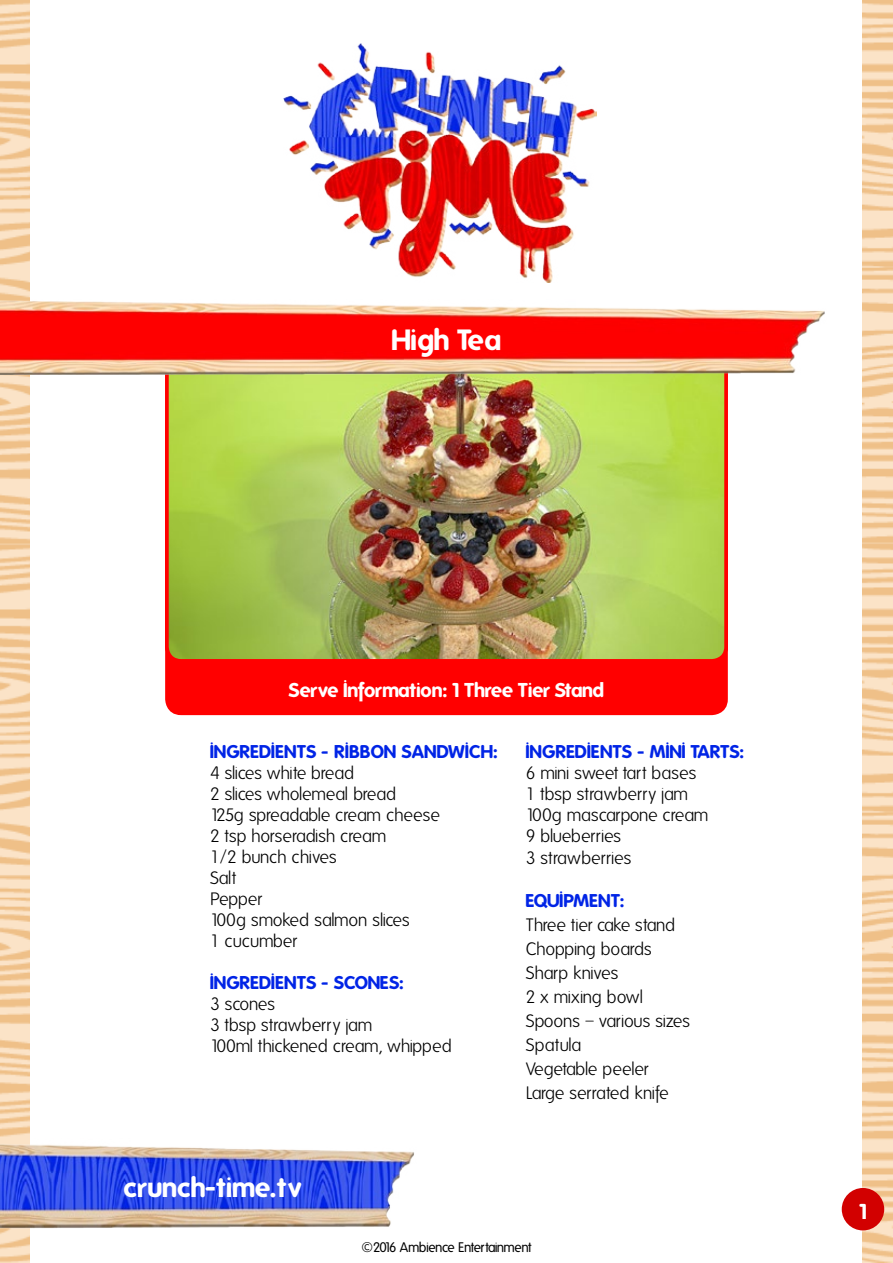
<style>
.page{position:relative;width:893px;height:1263px;background:#fff}
.page>*{position:absolute;margin:0;border:0;box-sizing:border-box;transform-origin:0 0}
.t1{font:700 28.5px "Folks";color:#fff}
.t2{font:700 27px "Folks";color:#fff}
.t3{font:700 21px "Folks";color:#fff}
.t4{font:700 19.5px "Folks";letter-spacing:-.02em;color:#fff}
.t5{font:300 18px/21px "Folks";letter-spacing:-.03em;color:#000}
.t6{font:700 18px "Folks";color:#0024e6}
.t7{font:300 18px "Folks";color:#000}
.t8{font:700 18px "Folks";letter-spacing:-.03em;color:#0024e6}
.t9{font:13.5px "Folks";letter-spacing:-.045em;color:#000}
</style>
<div class="page">
<img style="left:0;top:1px;width:29px;height:1262px">
<img style="left:863px;top:0;width:30px;height:1262px">
<div style="left:165px;top:664px;width:563px;height:52px;background:#f00"></div>
<img style="left:0;top:1139px;width:414px;height:89px">
<img style="left:283px;top:43px;width:313px;height:239px">
<div style="left:842px;top:1188px;width:42px;height:42px;background:#d20000;border-radius:50%"></div>
<img style="left:165px;top:375px;width:563px;height:289px">
<img style="left:0;top:300px;width:893px;height:75px">
<p class="t1" style="left:391px;top:323px;width:112px">High Tea</p>
<p class="t4" style="left:289px;top:678px;width:317px">Serve Information: 1 Three Tier Stand</p>
<p class="t6" style="left:210px;top:741px;width:289px">INGREDIENTS - RIBBON SANDWICH:</p>
<p class="t5" style="left:210px;top:763px;width:146px">4 slices white bread</p>
<p class="t5" style="left:210px;top:784px;width:188px">2 slices wholemeal bread</p>
<p class="t5" style="left:210px;top:805px;width:232px">125g spreadable cream cheese</p>
<p class="t5" style="left:210px;top:826px;width:178px">2 tsp horseradish cream</p>
<p class="t5" style="left:210px;top:847px;width:128px">1/2½ bunch chives<br>Salt</p>
<p class="t5" style="left:210px;top:889px;width:54px">Pepper</p>
<p class="t5" style="left:210px;top:910px;width:201px">100g smoked salmon slices</p>
<p class="t5" style="left:210px;top:931px;width:89px">1 cucumber</p>
<p class="t6" style="left:210px;top:972px;width:195px">INGREDIENTS - SCONES:</p>
<p class="t5" style="left:210px;top:994px;width:67px">3 scones</p>
<p class="t7" style="left:210px;top:1015px;width:164px">3 tbsp strawberry jam</p>
<p class="t5" style="left:210px;top:1036px;width:243px">100ml thickened cream, whipped</p>
<p class="t6" style="left:526px;top:741px;width:219px">INGREDIENTS - MINI TARTS:</p>
<p class="t5" style="left:526px;top:763px;width:172px">6 mini sweet tart bases</p>
<p class="t7" style="left:526px;top:784px;width:164px">1 tbsp strawberry jam</p>
<p class="t5" style="left:526px;top:805px;width:185px">100g mascarpone cream</p>
<p class="t5" style="left:526px;top:826px;width:97px">9 blueberries</p>
<p class="t7" style="left:526px;top:848px;width:107px">3 strawberries</p>
<p class="t8" style="left:526px;top:890px;width:100px">EQUIPMENT:</p>
<p class="t5" style="left:526px;top:914px;width:151px">Three tier cake stand</p>
<p class="t5" style="left:526px;top:938px;width:127px">Chopping boards</p>
<p class="t5" style="left:526px;top:962px;width:94px">Sharp knives</p>
<p class="t5" style="left:526px;top:986px;width:119px">2 x mixing bowl</p>
<p class="t5" style="left:526px;top:1010px;width:166px">Spoons – various sizes</p>
<p class="t7" style="left:526px;top:1035px;width:57px">Spatula</p>
<p class="t5" style="left:526px;top:1058px;width:124px">Vegetable peeler</p>
<p class="t5" style="left:526px;top:1082px;width:145px">Large serrated knife</p>
<h2 class="t2" style="left:124px;top:1171px;width:179px">crunch-time.tv</h2>
<p class="t9" style="left:362px;top:1240px;width:171px">©2016 Ambience Entertainment</p>
<p class="t3" style="left:859px;top:1199px;width:10px">1</p>
</div>
